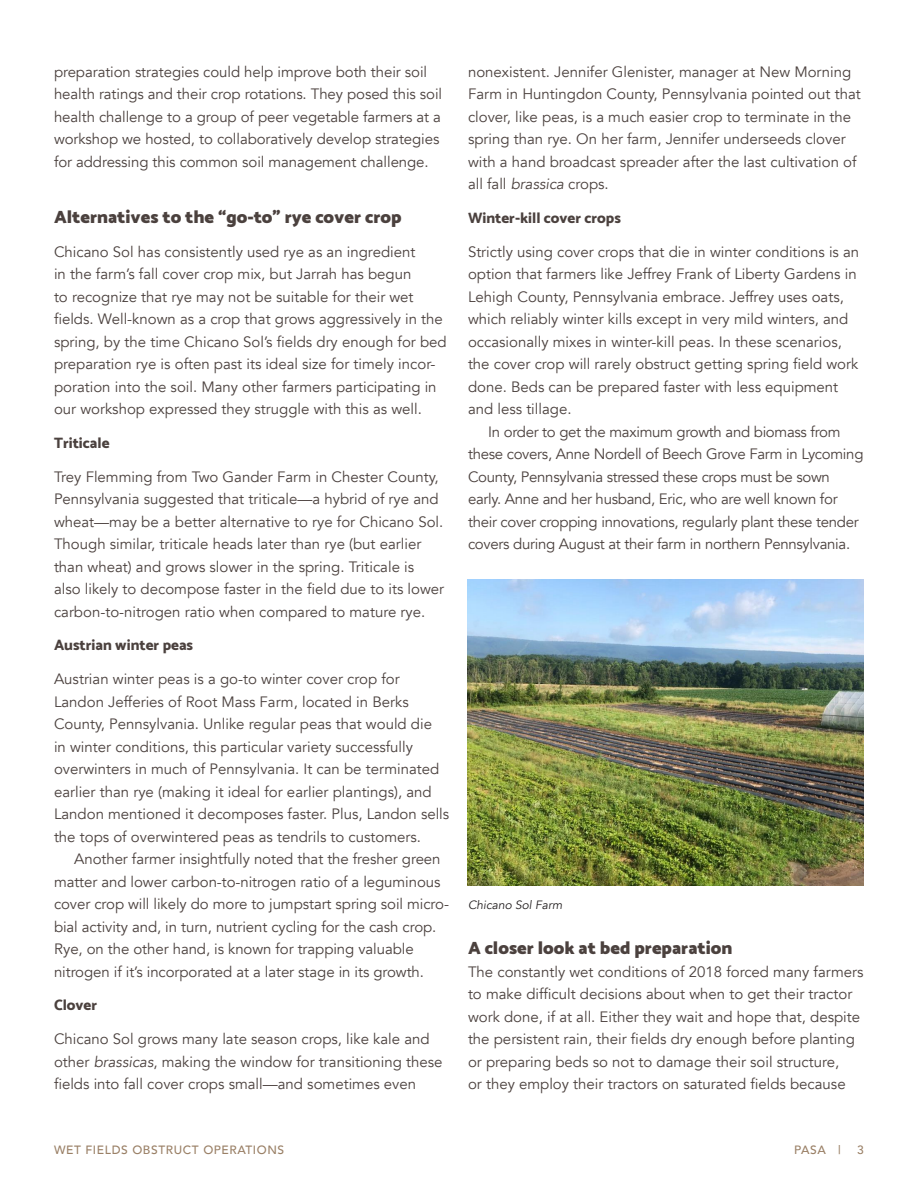
<style>
.page{position:relative;width:918px;height:1188px;background:#fff}
.page>*{position:absolute;margin:0;border:0;box-sizing:border-box;transform-origin:0 0}
.t1{font:900 18px "Catamaran";color:#4b413e}
.Body_-_No_Indent{font:15px/22.5px "Avenir";color:#4b413e}
.Body_-_Indent{font:15px/22.5px "Avenir";letter-spacing:-.02em;color:#4b413e}
.t2{font:800 15px "Catamaran";color:#4b413e}
.t3{font:500 12px "Avenir";letter-spacing:.05em;color:#9a8066}
.Body_-_Indent-2{font:italic 12px "Avenir";color:#231f20}
.s1{font-style:italic}
</style>
<div class="page">
<img style="left:467px;top:579px;width:397px;height:307px">
<p class="Body_-_No_Indent" style="left:54px;top:60px;width:390px">preparation strategies could help improve both their soil health ratings and their crop rotations. They posed this soil health challenge to a group of peer vegetable farmers at a workshop we hosted, to collaboratively develop strategies for addressing this common soil management challenge.</p>
<h1 class="t1" style="left:54px;top:206px;width:349px">Alternatives to the “go-to” rye cover crop</h1>
<p class="Body_-_No_Indent" style="left:54px;top:240px;width:394px">Chicano Sol has consistently used rye as an ingredient<br>in the farm’s fall cover crop mix, but Jarrah has begun<br>to recognize that rye may not be suitable for their wet fields. Well-known as a crop that grows aggressively in the spring, by the time Chicano Sol’s fields dry enough for bed preparation rye is often past its ideal size for timely incor&shy;poration into the soil. Many other farmers participating in our workshop expressed they struggle with this as well.</p>
<h2 class="t2" style="left:54px;top:434px;width:57px">Triticale</h2>
<p class="Body_-_No_Indent" style="left:54px;top:465px;width:392px">Trey Flemming from Two Gander Farm in Chester County, Pennsylvania suggested that triticale—a hybrid of rye and wheat—may be a better alternative to rye for Chicano Sol.<br>Though similar, triticale heads later than rye (but earlier than wheat) and grows slower in the spring. Triticale is also likely to decompose faster in the field due to its lower carbon-to-nitrogen ratio when compared to mature rye.</p>
<h2 class="t2" style="left:54px;top:636px;width:141px">Austrian winter peas</h2>
<p class="Body_-_No_Indent" style="left:54px;top:668px;width:397px">Austrian winter peas is a go-to winter cover crop for Landon Jefferies of Root Mass Farm, located in Berks County, Pennsylvania. Unlike regular peas that would die<br>in winter conditions, this particular variety successfully overwinters in much of Pennsylvania. It can be terminated earlier than rye (making it ideal for earlier plantings), and Landon mentioned it decomposes faster. Plus, Landon sells the tops of overwintered peas as tendrils to customers.</p>
<p class="Body_-_Indent" style="left:54px;top:848px;width:397px;text-indent:20px">Another farmer insightfully noted that the fresher green matter and lower carbon-to-nitrogen ratio of a leguminous cover crop will likely do more to jumpstart spring soil micro&shy;bial activity and, in turn, nutrient cycling for the cash crop.<br>Rye, on the other hand, is known for trapping valuable nitrogen if it’s incorporated at a later stage in its growth.</p>
<h2 class="t2" style="left:54px;top:996px;width:45px">Clover</h2>
<p class="Body_-_No_Indent" style="left:54px;top:1028px;width:390px">Chicano Sol grows many late season crops, like kale and other <span class="s1">brassicas</span>, making the window for transitioning these fields into fall cover crops small—and sometimes even</p>
<p class="Body_-_No_Indent" style="left:468px;top:60px;width:394px">nonexistent. Jennifer Glenister, manager at New Morning Farm in Huntingdon County, Pennsylvania pointed out that clover, like peas, is a much easier crop to terminate in the spring than rye. On her farm, Jennifer underseeds clover with a hand broadcast spreader after the last cultivation of all fall <span class="s1">brassica</span> crops.</p>
<h2 class="t2" style="left:468px;top:209px;width:154px">Winter-kill cover crops</h2>
<p class="Body_-_No_Indent" style="left:468px;top:240px;width:393px">Strictly using cover crops that die in winter conditions is an option that farmers like Jeffrey Frank of Liberty Gardens in Lehigh County, Pennsylvania embrace. Jeffrey uses oats, which reliably winter kills except in very mild winters, and occasionally mixes in winter-kill peas. In these scenarios, the cover crop will rarely obstruct getting spring field work done. Beds can be prepared faster with less equipment and less tillage.</p>
<p class="Body_-_Indent" style="left:468px;top:420px;width:397px;text-indent:20px">In order to get the maximum growth and biomass from these covers, Anne Nordell of Beech Grove Farm in Lycoming County, Pennsylvania stressed these crops must be sown early. Anne and her husband, Eric, who are well known for their cover cropping innovations, regularly plant these tender covers during August at their farm in northern Pennsylvania.</p>
<p class="Body_-_Indent-2" style="left:468px;top:898px;width:96px">Chicano Sol Farm</p>
<p class="t1" style="left:468px;top:937px;width:266px">A closer look at bed preparation</p>
<p class="Body_-_No_Indent" style="left:468px;top:960px;width:397px">The constantly wet conditions of 2018 forced many farmers to make difficult decisions about when to get their tractor work done, if at all. Either they wait and hope that, despite the persistent rain, their fields dry enough before planting or preparing beds so not to damage their soil structure,<br>or they employ their tractors on saturated fields because</p>
<p class="t3" style="left:54px;top:1139px;width:232px">WET FIELDS OBSTRUCT OPERATIONS</p>
<p class="t3" style="left:794px;top:1139px;width:48px">PASA |</p>
<p class="t3" style="left:857px;top:1139px;width:8px">3</p>
</div>
